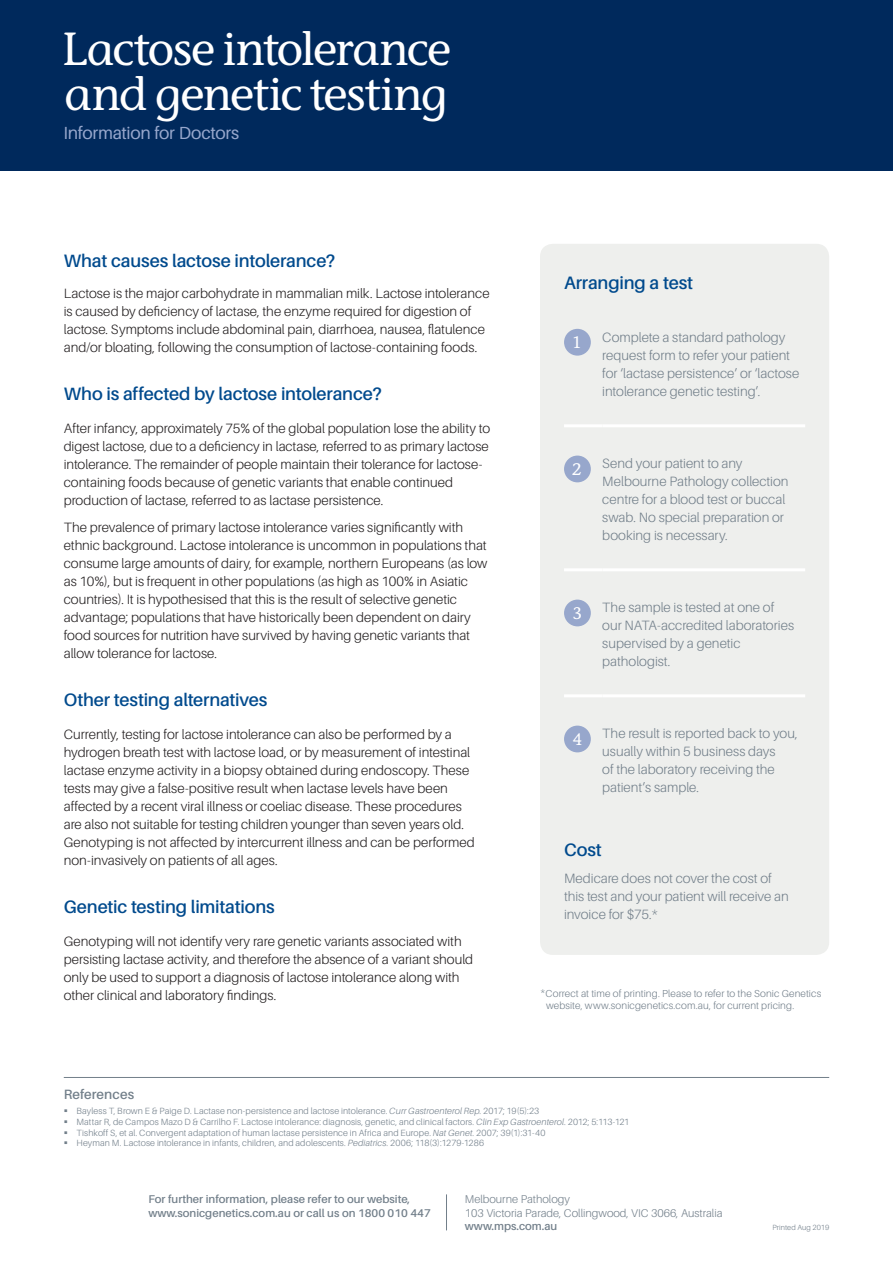
<style>
.page{position:relative;width:893px;height:1263px;background:#fff}
.page>*{position:absolute;margin:0;border:0;box-sizing:border-box;transform-origin:0 0}
.Main_Header{font:500 48.6px/44.5px "Stone Informal EF";letter-spacing:-.04em;color:#fff}
.Subheading{font:600 18px "Aileron";letter-spacing:-.01em;color:#004a8d}
.Sub_Heading_1{font:600 18px "Aileron";letter-spacing:-.005em;color:#004a8d}
.t1{font:17.55px "Aileron";letter-spacing:-.015em;color:#97a7cc}
.t2{font:500 17.55px "Stone Informal EF";color:#fff}
.Main_Body{font:300 13.5px/18px "Aileron";color:#231f20}
.Main_Body-2{font:300 13.5px/18px "Aileron";color:#727f8a}
.Reference_heading{font:600 13.5px "Aileron";letter-spacing:.005em;color:#727f8a}
.t3{font:600 11.25px/13.5px "Aileron";color:#727f8a}
.t4{font:300 11.25px "Aileron";color:#727f8a}
.t5{font:300 10.2px/12.1px "Aileron";letter-spacing:.01em;color:#727f8a}
.t6{font:300 9px "Aileron";letter-spacing:.01em;color:#727f8a}
.Main_Body-3{font:300 7.5px "Aileron";letter-spacing:.01em;color:#727f8a}
.s1{font-style:italic}
</style>
<div class="page">
<div style="left:0;top:0;width:893px;height:171px;background:#00295c"></div>
<hr style="left:64px;top:1077px;width:765px;height:1px;background:#727f8a">
<hr style="left:446px;top:1194px;width:1px;height:36px;background:#727f8a">
<div style="left:540px;top:244px;width:289px;height:711px;background:#eeefed;border-radius:13px"></div>
<hr style="left:564px;top:424px;width:38px;height:3px;background:#fff">
<hr style="left:602px;top:424px;width:203px;height:3px;background:#fff">
<hr style="left:564px;top:568px;width:38px;height:3px;background:#fff">
<hr style="left:602px;top:568px;width:203px;height:3px;background:#fff">
<hr style="left:564px;top:694px;width:38px;height:3px;background:#fff">
<hr style="left:602px;top:694px;width:203px;height:3px;background:#fff">
<div style="left:564px;top:329px;width:27px;height:27px;background:#97a7cc;border-radius:50%"></div>
<div style="left:564px;top:456px;width:27px;height:26px;background:#97a7cc;border-radius:50%"></div>
<div style="left:564px;top:600px;width:27px;height:26px;background:#97a7cc;border-radius:50%"></div>
<div style="left:564px;top:726px;width:27px;height:26px;background:#97a7cc;border-radius:50%"></div>
<p class="Main_Header" style="left:62px;top:27px;width:391px">Lactose intolerance and genetic testing</p>
<p class="t1" style="left:63px;top:123px;width:177px">Information for Doctors</p>
<p class="Subheading" style="left:64px;top:250px;width:273px">What causes lactose intolerance?</p>
<p class="Main_Body" style="left:64px;top:284px;width:427px">Lactose is the major carbohydrate in mammalian milk. Lactose intolerance is caused by deficiency of lactase, the enzyme required for digestion of lactose. Symptoms include abdominal pain, diarrhoea, nausea, flatulence and/or bloating, following the consumption of lactose-containing foods.</p>
<p class="Subheading" style="left:64px;top:384px;width:319px">Who is affected by lactose intolerance?</p>
<p class="Main_Body" style="left:64px;top:419px;width:428px">After infancy, approximately 75% of the global population lose the ability to digest lactose, due to a deficiency in lactase, referred to as primary lactose intolerance. The remainder of people maintain their tolerance for lactose&shy;containing foods because of genetic variants that enable continued production of lactase, referred to as lactase persistence.</p>
<p class="Main_Body" style="left:64px;top:518px;width:425px">The prevalence of primary lactose intolerance varies significantly with ethnic background. Lactose intolerance is uncommon in populations that consume large amounts of dairy, for example, northern Europeans (as low as 10%), but is frequent in other populations (as high as 100% in Asiatic countries). It is hypothesised that this is the result of selective genetic advantage; populations that have historically been dependent on dairy food sources for nutrition have survived by having genetic variants that allow tolerance for lactose.</p>
<p class="Subheading" style="left:64px;top:690px;width:205px">Other testing alternatives</p>
<p class="Main_Body" style="left:64px;top:725px;width:413px">Currently, testing for lactose intolerance can also be performed by a hydrogen breath test with lactose load, or by measurement of intestinal lactase enzyme activity in a biopsy obtained during endoscopy. These tests may give a false-positive result when lactase levels have been affected by a recent viral illness or coeliac disease. These procedures are also not suitable for testing children younger than seven years old.<br>Genotyping is not affected by intercurrent illness and can be performed non-invasively on patients of all ages.</p>
<p class="Subheading" style="left:64px;top:897px;width:212px">Genetic testing limitations</p>
<p class="Main_Body" style="left:64px;top:932px;width:411px">Genotyping will not identify very rare genetic variants associated with persisting lactase activity, and therefore the absence of a variant should only be used to support a diagnosis of lactose intolerance along with other clinical and laboratory findings.</p>
<p class="Sub_Heading_1" style="left:564px;top:273px;width:131px">Arranging a test</p>
<p class="t2" style="left:572px;top:332px;width:11px">1</p>
<p class="Main_Body-2" style="left:602px;top:328px;width:199px">Complete a standard pathology request form to refer your patient for ‘lactase persistence’ or ‘lactose intolerance genetic testing’.</p>
<p class="t2" style="left:572px;top:459px;width:11px">2</p>
<p class="Main_Body-2" style="left:602px;top:454px;width:188px">Send your patient to any<br>Melbourne Pathology collection centre for a blood test or buccal swab. No special preparation or booking is necessary.</p>
<p class="t2" style="left:573px;top:603px;width:11px">3</p>
<p class="Main_Body-2" style="left:602px;top:598px;width:193px">The sample is tested at one of our NATA-accredited laboratories supervised by a genetic pathologist.</p>
<p class="t2" style="left:573px;top:729px;width:11px">4</p>
<p class="Main_Body-2" style="left:602px;top:724px;width:197px">The result is reported back to you, usually within 5 business days<br>of the laboratory receiving the patient’s sample.</p>
<p class="Sub_Heading_1" style="left:564px;top:840px;width:39px">Cost</p>
<p class="Main_Body-2" style="left:564px;top:869px;width:226px">Medicare does not cover the cost of this test and your patient will receive an invoice for $75.*</p>
<p class="t5" style="left:546px;top:987px;width:277px;text-indent:-6px">*Correct at time of printing. Please to refer to the Sonic Genetics website, www.sonicgenetics.com.au, for current pricing.</p>
<p class="Reference_heading" style="left:64px;top:1087px;width:72px">References</p>
<p class="t6" style="left:77px;top:1106px;width:464px">Bayless T, Brown E &amp; Paige D. Lactase non-persistence and lactose intolerance. <span class="s1">Curr Gastroenterol Rep</span>. 2017; 19(5):23</p>
<p class="t6" style="left:77px;top:1117px;width:554px">Mattar R, de Campos Mazo D &amp; Carrilho F. Lactose intolerance: diagnosis, genetic, and clinical factors. <span class="s1">Clin Exp Gastroenterol</span>. 2012; 5:113-121</p>
<p class="t6" style="left:77px;top:1127px;width:470px">Tishkoff S, et al. Convergent adaptation of human lactase persistence in Africa and Europe. <span class="s1">Nat Genet</span>. 2007; 39(1):31-40</p>
<p class="t6" style="left:77px;top:1138px;width:409px">Heyman M. Lactose intolerance in infants, children, and adolescents. <span class="s1">Pediatrics</span>. 2006; 118(3):1279-1286</p>
<p class="t3" style="left:148px;top:1192px;width:284px">For further information, please refer to our website, www.sonicgenetics.com.au or call us on 1800 010 447</p>
<p class="t4" style="left:465px;top:1193px;width:107px">Melbourne Pathology</p>
<p class="t4" style="left:465px;top:1207px;width:259px">103 Victoria Parade, Collingwood, VIC 3066, Australia</p>
<p class="t3" style="left:465px;top:1220px;width:94px">www.mps.com.au</p>
<p class="Main_Body-3" style="left:772px;top:1224px;width:58px">Printed Aug 2019</p>
</div>
